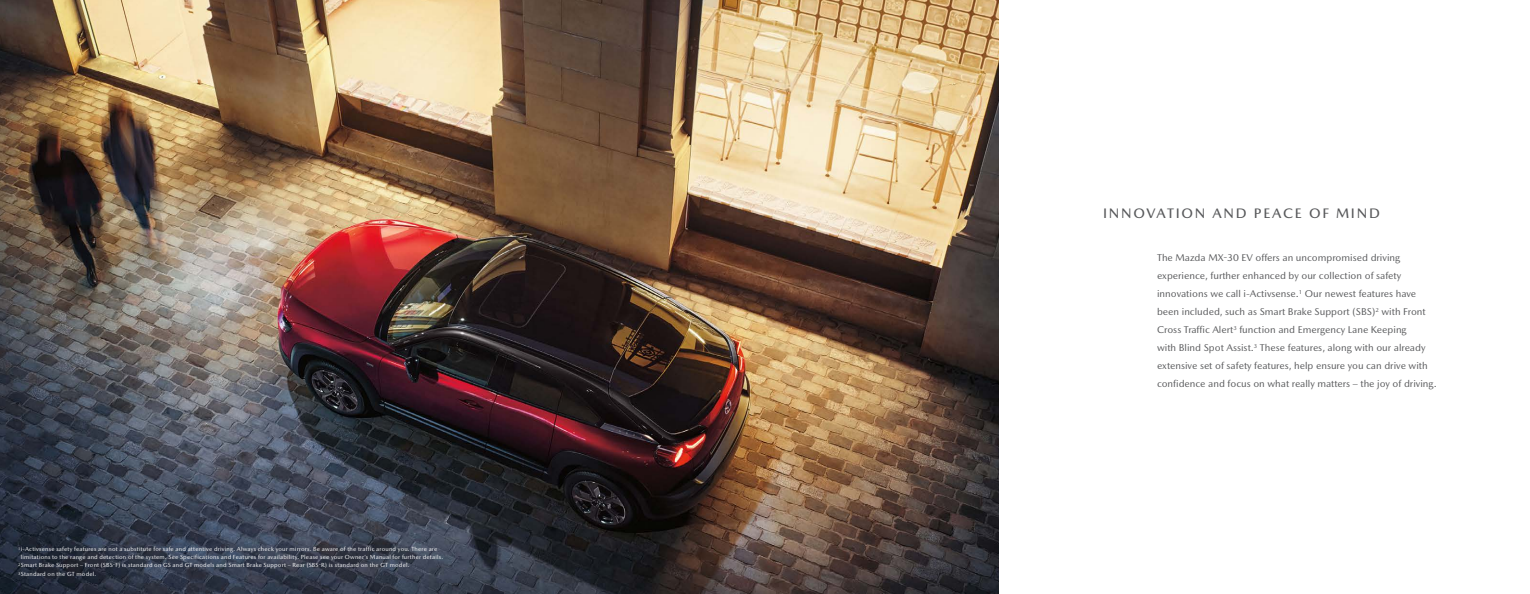
<style>
.page{position:relative;width:1530px;height:594px;background:#fff}
.page>*{position:absolute;margin:0;border:0;box-sizing:border-box;transform-origin:0 0}
.t1{font:500 14px "Mazda Type";letter-spacing:.125em;color:#58595b}
.t2{font:10px/18px "Mazda Type";color:#58595b}
.t3{font:6px/7.2px "Mazda Type";letter-spacing:.03em;color:#fff}
</style>
<div class="page">
<img style="left:0;top:0;width:999px;height:594px">
<p class="t3" style="left:21px;top:546px;width:424px;text-indent:-3px"><sup>1</sup>i-Activsense safety features are not a substitute for safe and attentive driving. Always check your mirrors. Be aware of the traffic around you. There are limitations to the range and detection of the system. See Specifications and Features for availability. Please see your Owner’s Manual for further details.</p>
<p class="t3" style="left:18px;top:561px;width:393px;line-height:8.7px"><sup>2</sup>Smart Brake Support – Front (SBS-F) is standard on GS and GT models and Smart Brake Support – Rear (SBS-R) is standard on the GT model.<br><sup>3</sup>Standard on the GT model.</p>
<h1 class="t1" style="left:1103px;top:204px;width:278px">INNOVATION AND PEACE OF MIND</h1>
<p class="t2" style="left:1157px;top:248px;width:281px">The Mazda MX-30 EV offers an uncompromised driving experience, further enhanced by our collection of safety innovations we call i-Activsense.<sup>1</sup> Our newest features have been included, such as Smart Brake Support (SBS)<sup>2</sup> with Front Cross Traffic Alert<sup>3</sup> function and Emergency Lane Keeping<br>with Blind Spot Assist.<sup>3</sup> These features, along with our already extensive set of safety features, help ensure you can drive with confidence and focus on what really matters – the joy of driving.</p>
</div>
